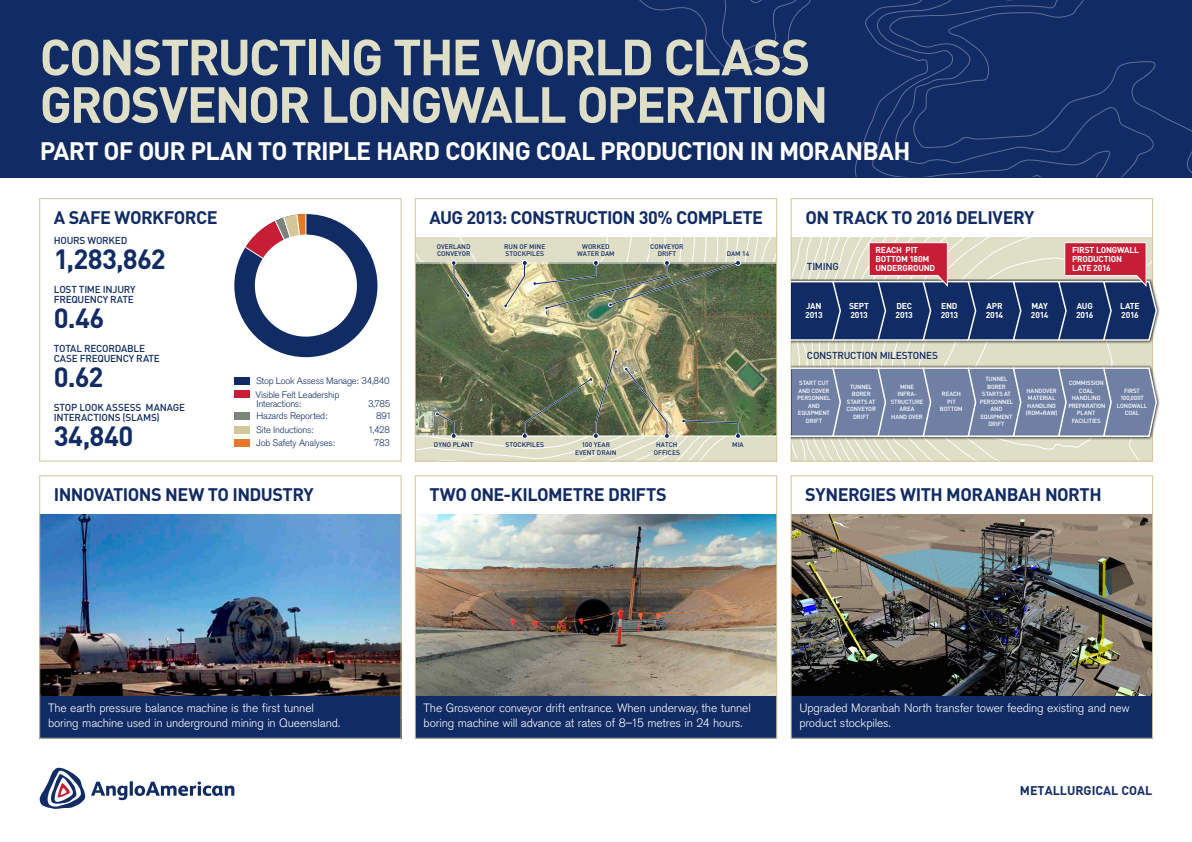
<style>
.page{position:relative;width:1192px;height:842px;background:#fff}
.page>*{position:absolute;margin:0;border:0;box-sizing:border-box;transform-origin:0 0}
.Headline_Blue{font:700 50px/47.5px "DIN";letter-spacing:-.04em;color:#dfdec7}
.Headline_Blue-2{font:700 27.5px "DIN";letter-spacing:-.02em;color:#112c65}
.Headline_Blue-3{font:700 25px "DIN";letter-spacing:-.035em;color:#fff}
.Headline_Blue-4{font:700 18px "DIN";letter-spacing:-.03em;color:#112c65}
.Business_Unit_16_8pt{font:700 12.5px "DIN";color:#112c65}
.Caption_Large{font:300 12px/15px "Akzidenz Grotesk BE";letter-spacing:-.015em;color:#fff}
.Headline_Blue-5{font:500 10px/10px "DIN";letter-spacing:-.025em;color:#112c65}
.Headline_Blue-6{font:300 9.5px "Akzidenz Grotesk BE";letter-spacing:-.03em;color:#112c65}
.Headline_Blue-7{font:700 8.5px/9px "DIN";letter-spacing:-.025em;color:#fff}
.Map_Labels{font:500 6.65px/7.2px "DIN";color:#112c65;text-align:center}
.Headline_Blue-8{font:500 6px/7.5px "DIN";letter-spacing:-.025em;color:#fff;text-align:center}
</style>
<div class="page">
<svg style="left:417px;top:237px;width:358px;height:222px;background:#e0dfca"></svg>
<img style="left:417px;top:264px;width:358px;height:172px">
<img style="left:41px;top:514px;width:358px;height:182px">
<img style="left:417px;top:514px;width:358px;height:182px">
<div style="left:415px;top:198px;width:362px;height:263px;border:1px solid #d3c699"></div>
<div style="left:0;top:0;width:1192px;height:177px;background:#112c65"></div>
<svg style="left:639px;top:0;width:553px;height:177px"></svg>
<svg style="left:40px;top:768px;width:194px;height:41px"></svg>
<div style="left:39px;top:198px;width:362px;height:263px;border:1px solid #d3c699"></div>
<div style="left:234px;top:377px;width:16px;height:7px;background:#112c65"></div>
<div style="left:234px;top:391px;width:16px;height:7px;background:#c81e35"></div>
<div style="left:234px;top:413px;width:16px;height:7px;background:#7d837c"></div>
<div style="left:234px;top:426px;width:16px;height:7px;background:#d3c699"></div>
<div style="left:234px;top:439px;width:16px;height:7px;background:#e67928"></div>
<hr style="left:415px;top:263px;width:362px;height:1px;background:#fff">
<hr style="left:415px;top:436px;width:362px;height:1px;background:#fff">
<svg style="left:451px;top:260px;width:19px;height:38px"></svg>
<img style="left:503px;top:260px;width:238px;height:50px">
<svg style="left:435px;top:412px;width:21px;height:27px"></svg>
<svg style="left:522px;top:349px;width:96px;height:90px;background:#6a7457"></svg>
<img style="left:624px;top:367px;width:46px;height:72px">
<svg style="left:681px;top:419px;width:60px;height:20px"></svg>
<img style="left:793px;top:514px;width:358px;height:182px">
<svg style="left:793px;top:237px;width:358px;height:222px;background:#e0dfca"></svg>
<svg style="left:791px;top:304px;width:369px;height:40px"></svg>
<svg style="left:791px;top:365px;width:369px;height:75px;background:#bcbbab"></svg>
<svg style="left:791px;top:367px;width:367px;height:71px;background:#7b89aa"></svg>
<svg style="left:791px;top:242px;width:367px;height:99px;background:#6a617e"></svg>
<div style="left:415px;top:696px;width:362px;height:42px;background:#112c65"></div>
<div style="left:234px;top:214px;width:143px;height:143px;background:#112c65;border-radius:50%"></div>
<svg style="left:234px;top:214px;width:73px;height:73px"></svg>
<div style="left:255px;top:235px;width:102px;height:102px;background:#fff;border-radius:50%"></div>
<div style="left:40px;top:696px;width:361px;height:42px;background:#112c65"></div>
<div style="left:791px;top:696px;width:361px;height:42px;background:#112c65"></div>
<div style="left:415px;top:476px;width:362px;height:262px;border:1px solid #d3c699"></div>
<div style="left:791px;top:476px;width:362px;height:262px;border:1px solid #d3c699"></div>
<p class="Headline_Blue" style="left:40px;top:31px;width:790px">CONSTRUCTING THE WORLD CLASS<br>GROSVENOR LONGWALL OPERATION</p>
<p class="Headline_Blue-3" style="left:40px;top:134px;width:872px">PART OF OUR PLAN TO TRIPLE HARD COKING COAL PRODUCTION IN MORANBAH</p>
<p class="Headline_Blue-4" style="left:54px;top:206px;width:165px">A SAFE WORKFORCE</p>
<p class="Headline_Blue-5" style="left:54px;top:235px;width:75px">HOURS WORKED</p>
<p class="Headline_Blue-2" style="left:54px;top:241px;width:114px">1,283,862</p>
<p class="Headline_Blue-5" style="left:54px;top:284px;width:83px">LOST TIME INJURY<br>FREQUENCY RATE</p>
<p class="Headline_Blue-2" style="left:54px;top:300px;width:52px">0.46</p>
<p class="Headline_Blue-5" style="left:54px;top:343px;width:108px">TOTAL RECORDABLE<br>CASE FREQUENCY RATE</p>
<p class="Headline_Blue-2" style="left:54px;top:359px;width:51px">0.62</p>
<p class="Headline_Blue-5" style="left:54px;top:402px;width:133px">STOP LOOK ASSESS MANAGE<br>INTERACTIONS (SLAMS)</p>
<p class="Headline_Blue-2" style="left:54px;top:418px;width:81px">34,840</p>
<p class="Headline_Blue-4" style="left:429px;top:206px;width:335px">AUG 2013: CONSTRUCTION 30% COMPLETE</p>
<p class="Map_Labels" style="left:437px;top:243px;width:35px;text-align:left">OVERLAND<br>CONVEYOR</p>
<p class="Map_Labels" style="left:504px;top:243px;width:43px;text-align:left">RUN OF MINE<br>STOCKPILES</p>
<p class="Map_Labels" style="left:577px;top:243px;width:39px">WORKED<br>WATER DAM</p>
<p class="Map_Labels" style="left:650px;top:243px;width:35px">CONVEYOR<br>DRIFT</p>
<p class="Map_Labels" style="left:727px;top:250px;width:24px">DAM 14</p>
<p class="Headline_Blue-6" style="left:256px;top:376px;width:135px">Stop Look Assess Manage: 34,840</p>
<p class="Headline_Blue-6" style="left:256px;top:389px;width:85px">Visible Felt Leadership</p>
<p class="Headline_Blue-6" style="left:257px;top:399px;width:46px">Interactions:</p>
<p class="Headline_Blue-6" style="left:368px;top:399px;width:24px">3,785</p>
<p class="Headline_Blue-6" style="left:257px;top:411px;width:72px">Hazards Reported:</p>
<p class="Headline_Blue-6" style="left:376px;top:411px;width:17px">891</p>
<p class="Headline_Blue-6" style="left:256px;top:424px;width:59px">Site Inductions:</p>
<p class="Headline_Blue-6" style="left:368px;top:424px;width:23px">1,428</p>
<p class="Headline_Blue-6" style="left:256px;top:437px;width:80px">Job Safety Analyses:</p>
<p class="Headline_Blue-6" style="left:374px;top:437px;width:17px">783</p>
<p class="Map_Labels" style="left:434px;top:441px;width:41px">DYNO PLANT</p>
<p class="Map_Labels" style="left:506px;top:441px;width:40px">STOCKPILES</p>
<p class="Map_Labels" style="left:575px;top:441px;width:43px">100 YEAR<br>EVENT DRAIN</p>
<p class="Map_Labels" style="left:654px;top:441px;width:28px">HATCH<br>OFFICES</p>
<p class="Map_Labels" style="left:732px;top:441px;width:13px">MIA</p>
<p class="Headline_Blue-4" style="left:806px;top:206px;width:230px">ON TRACK TO 2016 DELIVERY</p>
<p class="Headline_Blue-7" style="left:875px;top:245px;width:61px">REACH PIT<br>BOTTOM 180M<br>UNDERGROUND</p>
<p class="Headline_Blue-7" style="left:1072px;top:245px;width:69px">FIRST LONGWALL<br>PRODUCTION<br>LATE 2016</p>
<p class="Headline_Blue-5" style="left:807px;top:261px;width:33px">TIMING</p>
<p class="Headline_Blue-7" style="left:806px;top:301px;width:17px">JAN</p>
<p class="Headline_Blue-7" style="left:805px;top:310px;width:19px">2013</p>
<p class="Headline_Blue-7" style="left:849px;top:301px;width:21px">SEPT<br>2013</p>
<p class="Headline_Blue-7" style="left:896px;top:301px;width:19px">DEC<br>2013</p>
<p class="Headline_Blue-7" style="left:941px;top:301px;width:19px">END<br>2013</p>
<p class="Headline_Blue-7" style="left:986px;top:301px;width:19px">APR<br>2014</p>
<p class="Headline_Blue-7" style="left:1031px;top:301px;width:18px">MAY</p>
<p class="Headline_Blue-7" style="left:1031px;top:310px;width:19px">2014</p>
<p class="Headline_Blue-5" style="left:807px;top:350px;width:133px">CONSTRUCTION MILESTONES</p>
<p class="Headline_Blue-7" style="left:1077px;top:301px;width:18px">AUG</p>
<p class="Headline_Blue-7" style="left:1076px;top:310px;width:19px">2016</p>
<p class="Headline_Blue-7" style="left:1120px;top:301px;width:21px">LATE</p>
<p class="Headline_Blue-7" style="left:1121px;top:310px;width:19px">2016</p>
<p class="Headline_Blue-8" style="left:797px;top:379px;width:35px">START CUT<br>AND COVER<br>PERSONNEL<br>AND<br>EQUIPMENT<br>DRIFT</p>
<p class="Headline_Blue-8" style="left:846px;top:383px;width:31px">TUNNEL<br>BORER<br>STARTS AT<br>CONVEYOR<br>DRIFT</p>
<p class="Headline_Blue-8" style="left:891px;top:383px;width:34px">MINE<br>INFRA-<br>STRUCTURE<br>AREA<br>HAND OVER</p>
<p class="Headline_Blue-8" style="left:940px;top:390px;width:24px">REACH<br>PIT<br>BOTTOM</p>
<p class="Headline_Blue-8" style="left:980px;top:375px;width:35px">TUNNEL<br>BORER<br>STARTS AT<br>PERSONNEL<br>AND<br>EQUIPMENT<br>DRIFT</p>
<p class="Headline_Blue-8" style="left:1026px;top:386px;width:33px">HANDOVER<br>MATERIAL<br>HANDLING (ROM+RAW)</p>
<p class="Headline_Blue-8" style="left:1068px;top:379px;width:39px">COMMISSION<br>COAL<br>HANDLING<br>PREPARATION<br>PLANT<br>FACILITIES</p>
<p class="Headline_Blue-8" style="left:1117px;top:386px;width:32px">FIRST<br>100,000T<br>LONGWALL<br>COAL</p>
<p class="Headline_Blue-4" style="left:54px;top:483px;width:261px">INNOVATIONS NEW TO INDUSTRY</p>
<p class="Headline_Blue-4" style="left:429px;top:483px;width:239px">TWO ONE-KILOMETRE DRIFTS</p>
<p class="Headline_Blue-4" style="left:805px;top:483px;width:298px">SYNERGIES WITH MORANBAH NORTH</p>
<p class="Caption_Large" style="left:424px;top:701px;width:329px">The Grosvenor conveyor drift entrance. When underway, the tunnel boring machine will advance at rates of 8–15 metres in 24 hours.</p>
<p class="Caption_Large" style="left:48px;top:701px;width:293px">The earth pressure balance machine is the first tunnel boring machine used in underground mining in Queensland.</p>
<p class="Caption_Large" style="left:799px;top:701px;width:332px">Upgraded Moranbah North transfer tower feeding existing and new product stockpiles.</p>
<p class="Business_Unit_16_8pt" style="left:1020px;top:782px;width:134px">METALLURGICAL COAL</p>
</div>
